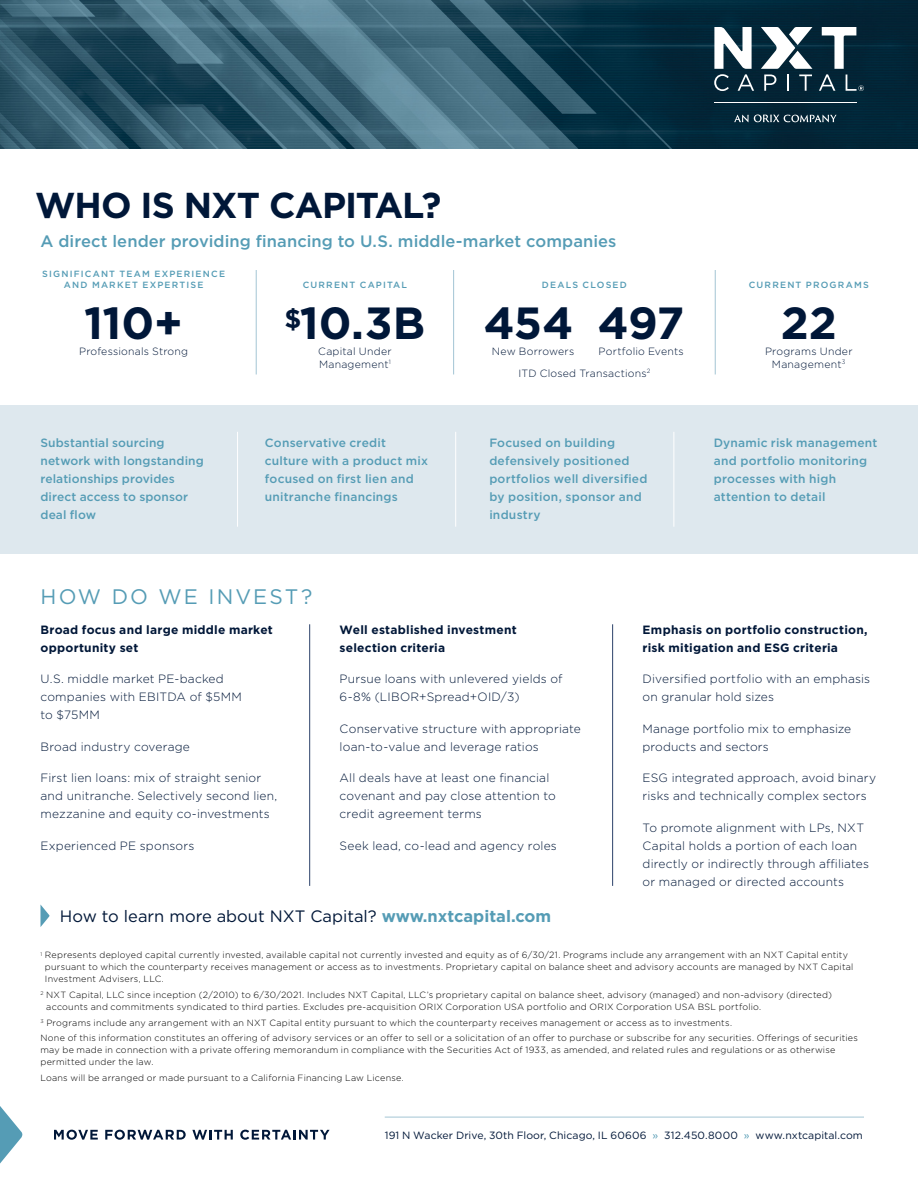
<style>
.page{position:relative;width:918px;height:1188px;background:#fff}
.page>*{position:absolute;margin:0;border:0;box-sizing:border-box;transform-origin:0 0}
.t1{font:700 45px "Gotham";letter-spacing:-.005em;color:#001738}
.t2{font:700 36px "Gotham";letter-spacing:-.03em;color:#001738}
.t3{font:21px "Gotham";letter-spacing:.1em;color:#559cb5}
.t4{font:500 16.5px "Gotham";letter-spacing:.005em;color:#559cb5}
.t5{font:16.5px "Gotham";color:#001738}
.t6{font:300 12px/18px "Gotham";letter-spacing:.015em;color:#001738}
.t7{font:500 12px/18px "Gotham";letter-spacing:.015em;color:#559cb5}
.t8{font:700 12px/18px "Gotham";letter-spacing:.02em;color:#001738}
.t9{font:300 10.5px/12.6px "Gotham";letter-spacing:.02em;color:#001738;text-align:center}
.t10{font:10.5px "Gotham";letter-spacing:.01em;color:#001738}
.t11{font:300 9px/12px "Gotham";letter-spacing:.025em;color:#000}
.t12{font:500 9px/10.8px "Gotham";letter-spacing:.135em;color:#559cb5;text-align:center}
.s1{font-weight:700;color:#559cb5}
.s2{color:#559cb5}
</style>
<div class="page">
<hr style="left:385px;top:1117px;width:479px;height:1px;background:#a3c5d4">
<svg style="left:0;top:1106px;width:23px;height:58px"></svg>
<svg style="left:54px;top:1130px;width:44px;height:10px"></svg>
<svg style="left:105px;top:1130px;width:81px;height:10px"></svg>
<svg style="left:192px;top:1130px;width:41px;height:10px"></svg>
<svg style="left:240px;top:1130px;width:90px;height:10px"></svg>
<hr style="left:309px;top:624px;width:1px;height:262px;background:#2c426a">
<hr style="left:612px;top:624px;width:1px;height:262px;background:#2c426a">
<svg style="left:40px;top:905px;width:10px;height:22px"></svg>
<img style="left:0;top:0;width:918px;height:148px">
<hr style="left:256px;top:270px;width:1px;height:104px;background:#a3c5d4">
<svg style="left:714px;top:27px;width:40px;height:64px"></svg>
<svg style="left:764px;top:75px;width:12px;height:16px"></svg>
<svg style="left:787px;top:75px;width:2px;height:16px"></svg>
<svg style="left:799px;top:75px;width:13px;height:16px"></svg>
<svg style="left:761px;top:27px;width:51px;height:42px"></svg>
<hr style="left:714px;top:102px;width:143px;height:1px;background:#fff">
<svg style="left:734px;top:115px;width:103px;height:7px"></svg>
<svg style="left:819px;top:27px;width:45px;height:64px"></svg>
<div style="left:0;top:405px;width:918px;height:149px;background:#dee8ee"></div>
<hr style="left:237px;top:432px;width:1px;height:95px;background:#fff">
<hr style="left:455px;top:432px;width:1px;height:95px;background:#fff">
<hr style="left:674px;top:432px;width:1px;height:95px;background:#fff">
<hr style="left:453px;top:270px;width:1px;height:104px;background:#a3c5d4">
<hr style="left:715px;top:270px;width:1px;height:104px;background:#a3c5d4">
<h2 class="t2" style="left:35px;top:181px;width:408px">WHO IS NXT CAPITAL?</h2>
<h3 class="t4" style="left:40px;top:230px;width:577px">A direct lender providing financing to U.S. middle-market companies</h3>
<p class="t12" style="left:42px;top:269px;width:184px">SIGNIFICANT TEAM EXPERIENCE<br>AND MARKET EXPERTISE</p>
<h1 class="t1" style="left:84px;top:293px;width:100px">110+</h1>
<p class="t9" style="left:79px;top:345px;width:110px">Professionals Strong</p>
<p class="t12" style="left:303px;top:279px;width:106px">CURRENT CAPITAL</p>
<h1 class="t1" style="left:284px;top:293px;width:143px"><sup>$</sup>10.3B</h1>
<p class="t9" style="left:318px;top:345px;width:75px;text-align:left">Capital Under<br>Management<sup>1</sup></p>
<p class="t12" style="left:542px;top:279px;width:87px">DEALS CLOSED</p>
<h1 class="t1" style="left:484px;top:293px;width:91px">454</h1>
<p class="t9" style="left:492px;top:345px;width:84px">New Borrowers</p>
<h1 class="t1" style="left:598px;top:293px;width:88px">497</h1>
<p class="t9" style="left:599px;top:345px;width:87px">Portfolio Events</p>
<p class="t9" style="left:518px;top:367px;width:134px">ITD Closed Transactions<sup>2</sup></p>
<p class="t12" style="left:749px;top:279px;width:122px">CURRENT PROGRAMS</p>
<h1 class="t1" style="left:781px;top:293px;width:57px">22</h1>
<p class="t9" style="left:765px;top:345px;width:89px">Programs Under<br>Management<sup>3</sup></p>
<h3 class="t7" style="left:40px;top:434px;width:165px">Substantial sourcing network with longstanding relationships provides direct access to sponsor deal flow</h3>
<h3 class="t7" style="left:265px;top:434px;width:165px">Conservative credit culture with a product mix focused on first lien and unitranche financings</h3>
<h3 class="t7" style="left:489px;top:434px;width:160px">Focused on building defensively positioned portfolios well diversified by position, sponsor and industry</h3>
<h3 class="t7" style="left:714px;top:434px;width:165px">Dynamic risk management and portfolio monitoring processes with high attention to detail</h3>
<h3 class="t3" style="left:40px;top:583px;width:273px">HOW DO WE INVEST?</h3>
<h3 class="t8" style="left:40px;top:621px;width:234px">Broad focus and large middle market opportunity set</h3>
<h3 class="t6" style="left:40px;top:670px;width:203px">U.S. middle market PE-backed companies with EBITDA of $5MM to $75MM</h3>
<h3 class="t6" style="left:40px;top:737px;width:151px">Broad industry coverage</h3>
<h3 class="t6" style="left:40px;top:769px;width:238px">First lien loans: mix of straight senior and unitranche. Selectively second lien, mezzanine and equity co-investments</h3>
<h3 class="t6" style="left:40px;top:836px;width:155px">Experienced PE sponsors</h3>
<h3 class="t8" style="left:340px;top:621px;width:179px">Well established investment selection criteria</h3>
<h3 class="t6" style="left:340px;top:670px;width:224px">Pursue loans with unlevered yields of<br>6-8% (LIBOR+Spread+OID/3)</h3>
<h3 class="t6" style="left:340px;top:719px;width:243px">Conservative structure with appropriate loan-to-value and leverage ratios</h3>
<h3 class="t6" style="left:340px;top:769px;width:218px">All deals have at least one financial covenant and pay close attention to credit agreement terms</h3>
<h3 class="t6" style="left:340px;top:836px;width:219px">Seek lead, co-lead and agency roles</h3>
<h3 class="t5" style="left:60px;top:906px;width:493px">How to learn more about NXT Capital? <span class="s1">www.nxtcapital.com</span></h3>
<h3 class="t8" style="left:643px;top:621px;width:227px">Emphasis on portfolio construction, risk mitigation and ESG criteria</h3>
<h3 class="t6" style="left:643px;top:670px;width:229px">Diversified portfolio with an emphasis on granular hold sizes</h3>
<h3 class="t6" style="left:643px;top:719px;width:210px">Manage portfolio mix to emphasize products and sectors</h3>
<h3 class="t6" style="left:643px;top:769px;width:235px">ESG integrated approach, avoid binary risks and technically complex sectors</h3>
<h3 class="t6" style="left:643px;top:818px;width:228px">To promote alignment with LPs, NXT Capital holds a portion of each loan directly or indirectly through affiliates or managed or directed accounts</h3>
<p class="t11" style="left:45px;top:949px;width:810px;text-indent:-4px"><sup>1</sup> Represents deployed capital currently invested, available capital not currently invested and equity as of 6/30/21. Programs include any arrangement with an NXT Capital entity pursuant to which the counterparty receives management or access as to investments. Proprietary capital on balance sheet and advisory accounts are managed by NXT Capital<br>Investment Advisers, LLC.</p>
<p class="t11" style="left:46px;top:989px;width:787px;text-indent:-6px"><sup>2</sup> NXT Capital, LLC since inception (2/2010) to 6/30/2021. Includes NXT Capital, LLC’s proprietary capital on balance sheet, advisory (managed) and non-advisory (directed) accounts and commitments syndicated to third parties. Excludes pre-acquisition ORIX Corporation USA portfolio and ORIX Corporation USA BSL portfolio.</p>
<p class="t11" style="left:40px;top:1014px;width:819px;line-height:15.5px"><sup>3</sup> Programs include any arrangement with an NXT Capital entity pursuant to which the counterparty receives management or access as to investments.<br>None of this information constitutes an offering of advisory services or an offer to sell or a solicitation of an offer to purchase or subscribe for any securities. Offerings of securities</p>
<p class="t11" style="left:40px;top:1044px;width:796px">may be made in connection with a private offering memorandum in compliance with the Securities Act of 1933, as amended, and related rules and regulations or as otherwise permitted under the law.</p>
<p class="t11" style="left:40px;top:1071px;width:365px">Loans will be arranged or made pursuant to a California Financing Law License.</p>
<p class="t10" style="left:385px;top:1128px;width:480px">191 N Wacker Drive, 30th Floor, Chicago, IL 60606 <span class="s2">»</span> 312.450.8000 <span class="s2">»</span> www.nxtcapital.com</p>
</div>
